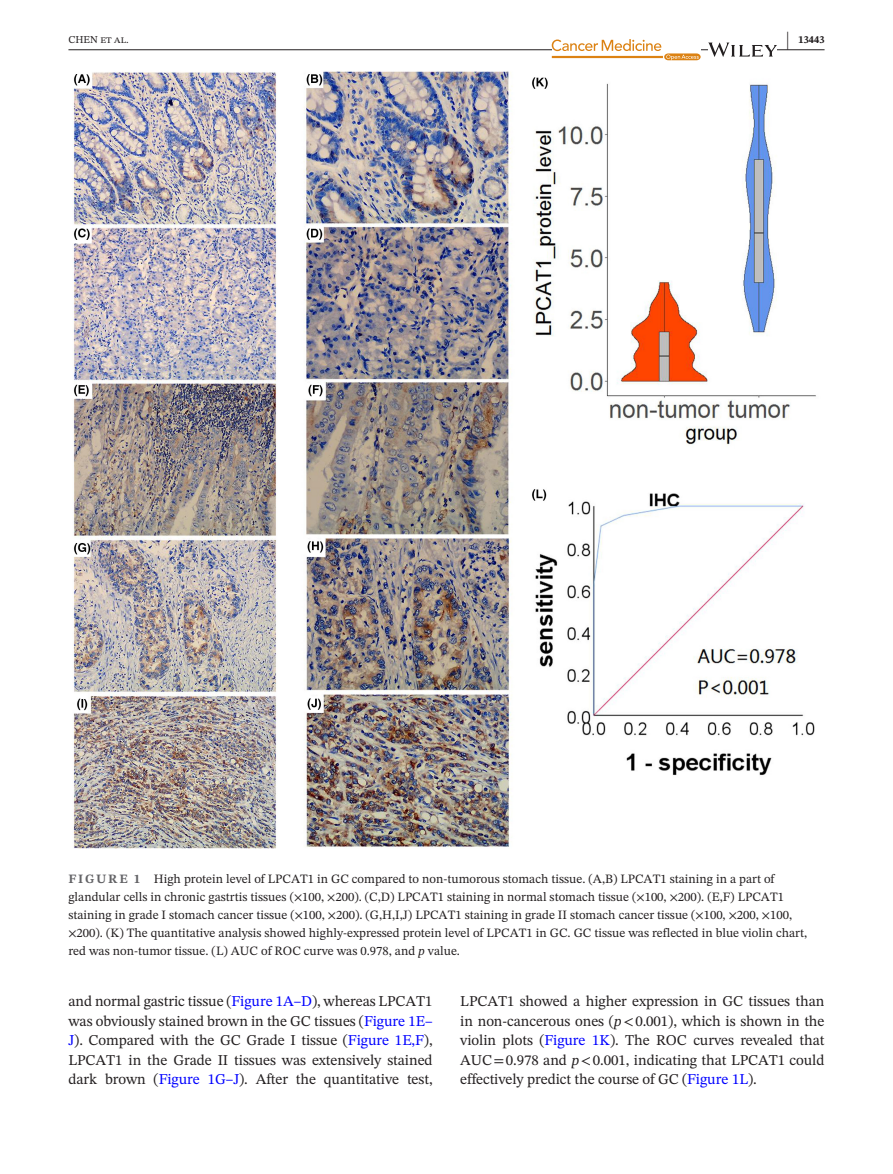
<style>
.page{position:relative;width:893px;height:1174px;background:#fff}
.page>*{position:absolute;margin:0;border:0;box-sizing:border-box;transform-origin:0 0}
.t1{font:700 21px "STIX Two Text";color:#231f20;scale:.42 1}
.t2{font:15px/19.5px "STIX Two Text";letter-spacing:-.005em;color:#231f20;text-align:justify}
.t3{font:12.75px/18px "STIX Two Text";color:#231f20}
.t4{font:10.5px "STIX Two Text";color:#231f20}
.t5{font:700 10.5px "STIX Two Text";color:#231f20}
.s1{font-weight:700;color:#636366}
.s2{font-family:"STIX"}
.s3{font-style:italic}
.s4{color:#00f}
</style>
<div class="page">
<hr style="left:68px;top:49px;width:756px;height:1px;background:#231f20">
<svg style="left:552px;top:39px;width:149px;height:21px"></svg>
<svg style="left:708px;top:43px;width:69px;height:14px"></svg>
<img style="left:73px;top:71px;width:743px;height:778px">
<h1 class="t1" style="left:787px;top:24px;width:8px">|</h1>
<p class="t4" style="left:68px;top:32px;width:62px">CHEN et al.</p>
<p class="t5" style="left:798px;top:32px;width:27px">13443</p>
<p class="t3" style="left:68px;top:869px;width:740px"><span class="s1">FIGURE 1</span> High protein level of LPCAT1 in GC compared to non-tumorous stomach tissue. (A,B) LPCAT1 staining in a part of glandular cells in chronic gastrtis tissues (<span class="s2">×</span>100, <span class="s2">×</span>200). (C,D) LPCAT1 staining in normal stomach tissue (<span class="s2">×</span>100, <span class="s2">×</span>200). (E,F) LPCAT1 staining in grade I stomach cancer tissue (<span class="s2">×</span>100, <span class="s2">×</span>200). (G,H,I,J) LPCAT1 staining in grade II stomach cancer tissue (<span class="s2">×</span>100, <span class="s2">×</span>200, <span class="s2">×</span>100, <span class="s2">×</span>200). (K) The quantitative analysis showed highly-expressed protein level of LPCAT1 in GC. GC tissue was reflected in blue violin chart, red was non-tumor tissue. (L) AUC of ROC curve was 0.978, and <span class="s3">p</span> value.</p>
<p class="t2" style="left:68px;top:991px;width:366px">and normal gastric tissue (<span class="s4">Figure 1A–D</span>), whereas LPCAT1 was obviously stained brown in the GC tissues (<span class="s4">Figure 1E– J</span>). Compared with the GC Grade I tissue (<span class="s4">Figure 1E,F</span>), LPCAT1 in the Grade II tissues was extensively stained dark brown (<span class="s4">Figure 1G–J</span>). After the quantitative test,</p>
<p class="t2" style="left:460px;top:991px;width:366px">LPCAT1 showed a higher expression in GC tissues than in non-cancerous ones (<span class="s3">p</span><span class="s2">&lt;</span>0.001), which is shown in the violin plots (<span class="s4">Figure 1K</span>). The ROC curves revealed that AUC<span class="s2">=</span>0.978 and <span class="s3">p</span><span class="s2">&lt;</span>0.001, indicating that LPCAT1 could effectively predict the course of GC (<span class="s4">Figure 1L</span>).</p>
</div>
